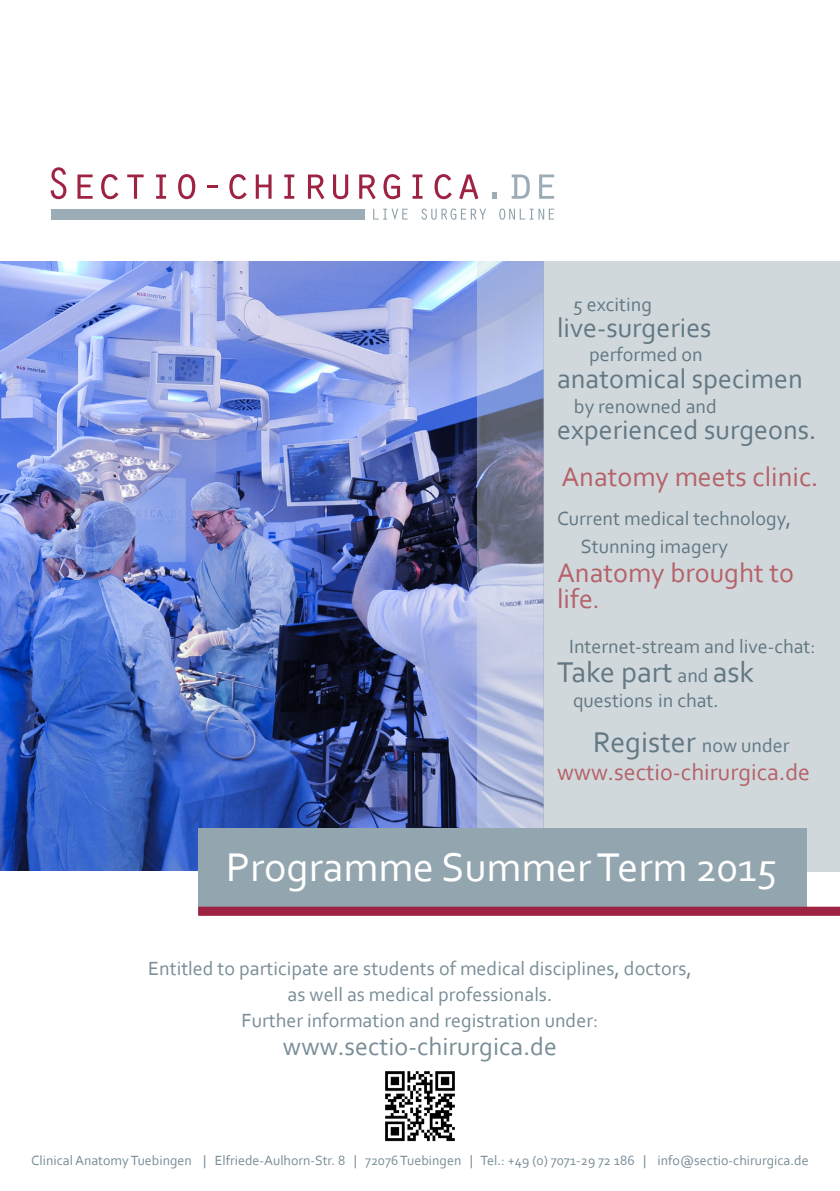
<style>
.page{position:relative;width:840px;height:1191px;background:#fff}
.page>*{position:absolute;margin:0;border:0;box-sizing:border-box;transform-origin:0 0}
.t1{font:42px "Corbel";color:#fff}
.t2{font:30px "Corbel";color:#637883}
.t3{font:28px "Corbel";color:#637883}
.t4{font:28px/26px "Corbel";color:#b56268}
.t5{font:26px "Corbel";color:#798d97}
.t6{font:24px "Corbel";color:#b56268}
.t7{font:20px "Corbel";color:#798d97}
.t8{font:20px "Corbel";color:#637883}
.t9{font:14px "Corbel";color:#798d97}
.s1{font-size:26px}
.s2{font-size:20px}
</style>
<div class="page">
<img style="left:0;top:261px;width:477px;height:609px">
<svg style="left:477px;top:261px;width:66px;height:566px;background:#a0a8c8"></svg>
<div style="left:543px;top:260px;width:296px;height:611px;background:#d0d8dc"></div>
<div style="left:198px;top:827px;width:608px;height:86px;background:#93a5af"></div>
<div style="left:198px;top:906px;width:641px;height:10px;background:#9e2343"></div>
<div style="left:0;top:253px;width:839px;height:8px;background:#fff"></div>
<img style="left:385px;top:1071px;width:70px;height:71px">
<svg style="left:51px;top:167px;width:15px;height:32px"></svg>
<svg style="left:77px;top:174px;width:16px;height:25px"></svg>
<svg style="left:101px;top:174px;width:17px;height:25px"></svg>
<svg style="left:127px;top:174px;width:16px;height:25px"></svg>
<svg style="left:156px;top:174px;width:10px;height:25px"></svg>
<svg style="left:178px;top:174px;width:17px;height:25px"></svg>
<svg style="left:207px;top:185px;width:10px;height:3px"></svg>
<svg style="left:229px;top:174px;width:17px;height:25px"></svg>
<svg style="left:255px;top:174px;width:16px;height:25px"></svg>
<svg style="left:284px;top:174px;width:10px;height:25px"></svg>
<svg style="left:308px;top:174px;width:16px;height:25px"></svg>
<svg style="left:333px;top:174px;width:15px;height:25px"></svg>
<svg style="left:359px;top:174px;width:16px;height:25px"></svg>
<svg style="left:383px;top:174px;width:17px;height:25px"></svg>
<svg style="left:412px;top:174px;width:10px;height:25px"></svg>
<svg style="left:434px;top:174px;width:17px;height:25px"></svg>
<svg style="left:459px;top:174px;width:19px;height:25px"></svg>
<svg style="left:492px;top:192px;width:4px;height:7px"></svg>
<svg style="left:511px;top:174px;width:18px;height:25px"></svg>
<svg style="left:539px;top:174px;width:15px;height:25px"></svg>
<svg style="left:373px;top:208px;width:34px;height:12px"></svg>
<svg style="left:421px;top:208px;width:65px;height:12px"></svg>
<svg style="left:499px;top:208px;width:54px;height:12px"></svg>
<div style="left:51px;top:209px;width:313px;height:10px;background:#9bacb6"></div>
<p class="t8" style="left:572px;top:292px;width:80px">5 exciting</p>
<p class="t3" style="left:556px;top:310px;width:156px">live-surgeries</p>
<p class="t8" style="left:588px;top:342px;width:115px">performed on</p>
<p class="t3" style="left:556px;top:361px;width:247px">anatomical specimen</p>
<p class="t8" style="left:573px;top:394px;width:144px">by renowned and</p>
<p class="t3" style="left:556px;top:412px;width:261px">experienced surgeons.</p>
<p class="t4" style="left:561px;top:463px;width:258px">Anatomy meets clinic.</p>
<p class="t8" style="left:556px;top:506px;width:235px">Current medical technology,</p>
<p class="t8" style="left:580px;top:533px;width:149px">Stunning imagery</p>
<p class="t4" style="left:556px;top:559px;width:238px">Anatomy brought to life<span class="s1">.</span></p>
<p class="t8" style="left:568px;top:634px;width:248px">Internet-stream and live-chat:</p>
<p class="t2" style="left:556px;top:653px;width:198px">Take part <span class="s2">and</span> ask</p>
<p class="t8" style="left:572px;top:688px;width:147px">questions in chat.</p>
<p class="t2" style="left:593px;top:723px;width:198px">Register <span class="s2">now under</span></p>
<p class="t6" style="left:556px;top:757px;width:254px">www.sectio-chirurgica.de</p>
<p class="t1" style="left:226px;top:841px;width:552px">Programme Summer Term 2015</p>
<p class="t7" style="left:148px;top:955px;width:545px">Entitled to participate are students of medical disciplines, doctors,</p>
<p class="t7" style="left:287px;top:981px;width:266px">as well as medical professionals.</p>
<p class="t7" style="left:241px;top:1007px;width:358px">Further information and registration under:</p>
<p class="t5" style="left:283px;top:1030px;width:275px">www.sectio-chirurgica.de</p>
<p class="t9" style="left:31px;top:1151px;width:778px">Clinical Anatomy Tuebingen | Elfriede-Aulhorn-Str. 8 | 72076 Tuebingen | Tel.: +49 (0) 7071-29 72 186 | info@sectio-chirurgica.de</p>
</div>
